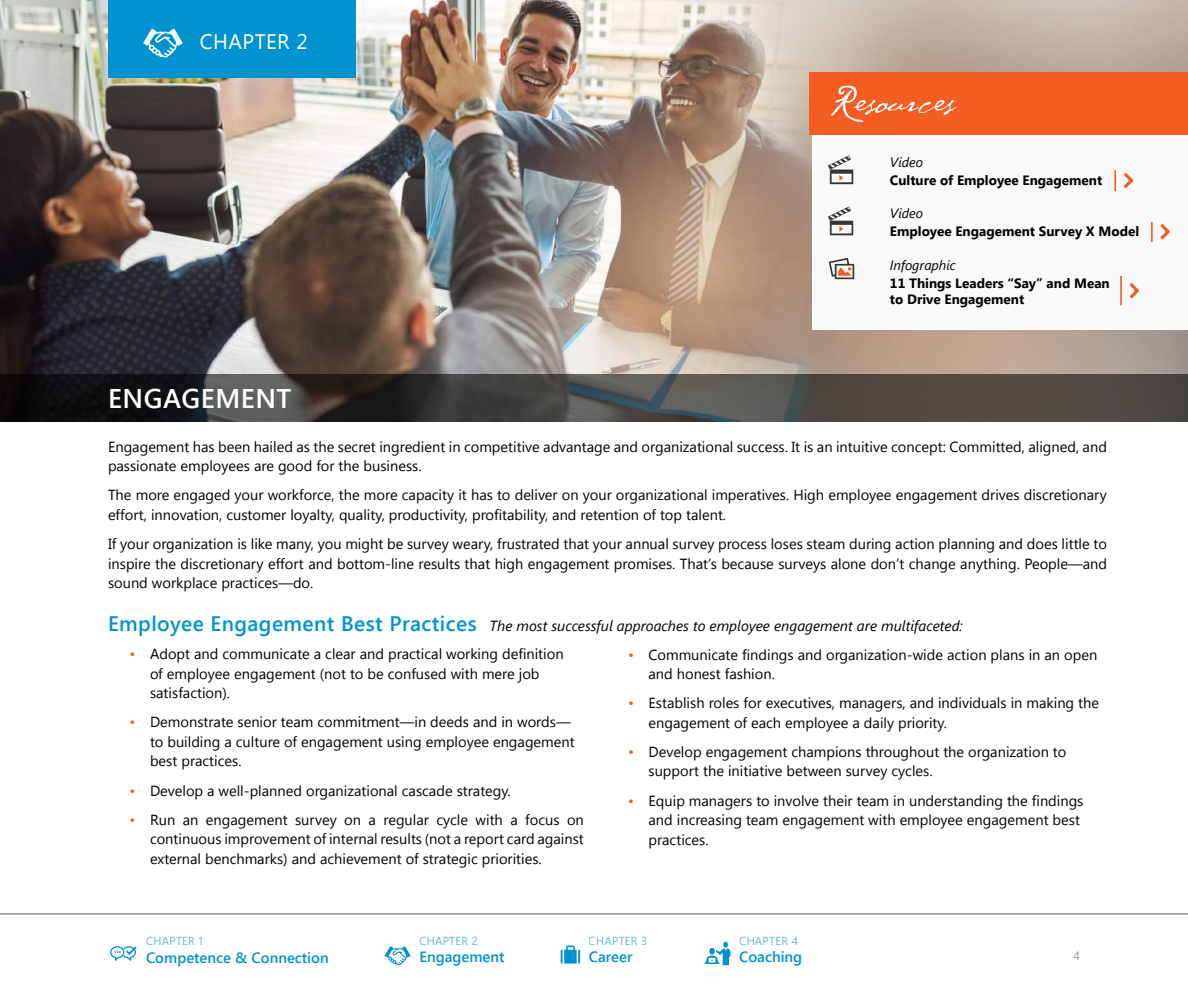
<style>
.page{position:relative;width:1188px;height:999px;background:#fff}
.page>*{position:absolute;margin:0;border:0;box-sizing:border-box;transform-origin:0 0}
.t1{font:600 27px "Segoe UI";letter-spacing:.02em;color:#fff}
.t2{font:21px "Segoe UI";letter-spacing:.02em;color:#fff}
.t3{font:600 14.85px "Segoe UI";color:#0093d0}
.t4{font:14.7px/19.5px "Segoe UI";color:#000}
.t5{font:italic 14.7px "Segoe UI";color:#000}
.t6{font:700 13.5px/16.5px "Segoe UI";color:#000}
.t7{font:italic 13.5px "Segoe UI";color:#000}
.t8{font:12px "Segoe UI";color:#939598}
.t9{font:300 11.55px "Segoe UI";letter-spacing:.02em;color:#0093d0}
.s1{font-weight:600;font-style:normal;font-size:21px;color:#0093d0}
.s2{color:#f15d22}
</style>
<div class="page">
<svg style="left:110px;top:946px;width:27px;height:15px"></svg>
<svg style="left:705px;top:942px;width:26px;height:23px"></svg>
<svg style="left:385px;top:946px;width:26px;height:19px"></svg>
<svg style="left:561px;top:945px;width:19px;height:19px"></svg>
<img style="left:0;top:0;width:1188px;height:374px">
<div style="left:812px;top:114px;width:376px;height:216px;background:#faf9f8"></div>
<svg style="left:0;top:374px;width:1188px;height:47px;background:#3f3e3b"></svg>
<div style="left:108px;top:0;width:248px;height:77px;background:#0093d0"></div>
<svg style="left:143px;top:29px;width:40px;height:29px"></svg>
<svg style="left:828px;top:155px;width:25px;height:29px"></svg>
<svg style="left:828px;top:206px;width:25px;height:29px"></svg>
<svg style="left:829px;top:258px;width:25px;height:21px"></svg>
<svg style="left:1161px;top:224px;width:9px;height:15px"></svg>
<hr style="left:1151px;top:222px;width:2px;height:20px;background:#f15d22">
<svg style="left:1124px;top:173px;width:9px;height:15px"></svg>
<svg style="left:1115px;top:171px;width:1px;height:20px"></svg>
<svg style="left:1130px;top:283px;width:9px;height:15px"></svg>
<svg style="left:1121px;top:276px;width:1px;height:29px"></svg>
<div style="left:810px;top:73px;width:378px;height:62px;background:#f15d22"></div>
<svg style="left:831px;top:86px;width:125px;height:36px"></svg>
<hr style="left:0;top:913px;width:1188px;height:2px;background:#939598">
<h2 class="t2" style="left:200px;top:27px;width:109px">CHAPTER 2</h2>
<h1 class="t1" style="left:108px;top:379px;width:185px">ENGAGEMENT</h1>
<p class="t7" style="left:890px;top:153px;width:35px">Video</p>
<p class="t6" style="left:890px;top:171px;width:214px">Culture of Employee Engagement</p>
<p class="t7" style="left:890px;top:204px;width:35px">Video</p>
<p class="t6" style="left:890px;top:222px;width:251px">Employee Engagement Survey X Model</p>
<p class="t7" style="left:890px;top:256px;width:67px">Infographic</p>
<p class="t6" style="left:890px;top:274px;width:221px">11 Things Leaders “Say” and Mean to Drive Engagement</p>
<p class="t4" style="left:108px;top:436px;width:1000px">Engagement has been hailed as the secret ingredient in competitive advantage and organizational success. It is an intuitive concept: Committed, aligned, and passionate employees are good for the business.</p>
<p class="t4" style="left:108px;top:485px;width:1001px">The more engaged your workforce, the more capacity it has to deliver on your organizational imperatives. High employee engagement drives discretionary effort, innovation, customer loyalty, quality, productivity, profitability, and retention of top talent.</p>
<p class="t4" style="left:108px;top:534px;width:1001px;text-align:justify">If your organization is like many, you might be survey weary, frustrated that your annual survey process loses steam during action planning and does little to inspire the discretionary effort and bottom-line results that high engagement promises. That’s because surveys alone don’t change anything. People—and sound workplace practices—do.</p>
<p class="t5" style="left:108px;top:615px;width:856px"><span class="s1">Employee Engagement Best Practices</span> The most successful approaches to employee engagement are multifaceted:</p>
<p class="t4" style="left:150px;top:644px;width:415px;text-indent:-20px"><span class="s2">•</span> Adopt and communicate a clear and practical working definition of employee engagement (not to be confused with mere job satisfaction).</p>
<p class="t4" style="left:150px;top:712px;width:426px;text-indent:-20px"><span class="s2">•</span> Demonstrate senior team commitment—in deeds and in words— to building a culture of engagement using employee engagement best practices.</p>
<p class="t4" style="left:130px;top:780px;width:383px"><span class="s2">•</span> Develop a well-planned organizational cascade strategy.</p>
<p class="t4" style="left:150px;top:809px;width:435px;text-align:justify;text-indent:-20px"><span class="s2">•</span> Run an engagement survey on a regular cycle with a focus on continuous improvement of internal results (not a report card against external benchmarks) and achievement of strategic priorities.</p>
<p class="t4" style="left:649px;top:644px;width:450px;text-indent:-20px"><span class="s2">•</span> Communicate findings and organization-wide action plans in an open and honest fashion.</p>
<p class="t4" style="left:649px;top:693px;width:452px;text-indent:-20px"><span class="s2">•</span> Establish roles for executives, managers, and individuals in making the engagement of each employee a daily priority.</p>
<p class="t4" style="left:649px;top:741px;width:419px;text-indent:-20px"><span class="s2">•</span> Develop engagement champions throughout the organization to support the initiative between survey cycles.</p>
<p class="t4" style="left:649px;top:790px;width:437px;text-indent:-20px"><span class="s2">•</span> Equip managers to involve their team in understanding the findings and increasing team engagement with employee engagement best practices.</p>
<p class="t9" style="left:146px;top:932px;width:58px">CHAPTER 1</p>
<p class="t9" style="left:419px;top:932px;width:60px">CHAPTER 2</p>
<p class="t9" style="left:589px;top:932px;width:60px">CHAPTER 3</p>
<p class="t9" style="left:739px;top:932px;width:60px">CHAPTER 4</p>
<p class="t3" style="left:146px;top:948px;width:184px">Competence &amp; Connection</p>
<p class="t3" style="left:419px;top:946px;width:87px">Engagement</p>
<p class="t3" style="left:589px;top:946px;width:45px">Career</p>
<p class="t3" style="left:739px;top:946px;width:64px">Coaching</p>
<p class="t8" style="left:1074px;top:948px;width:8px">4</p>
</div>
